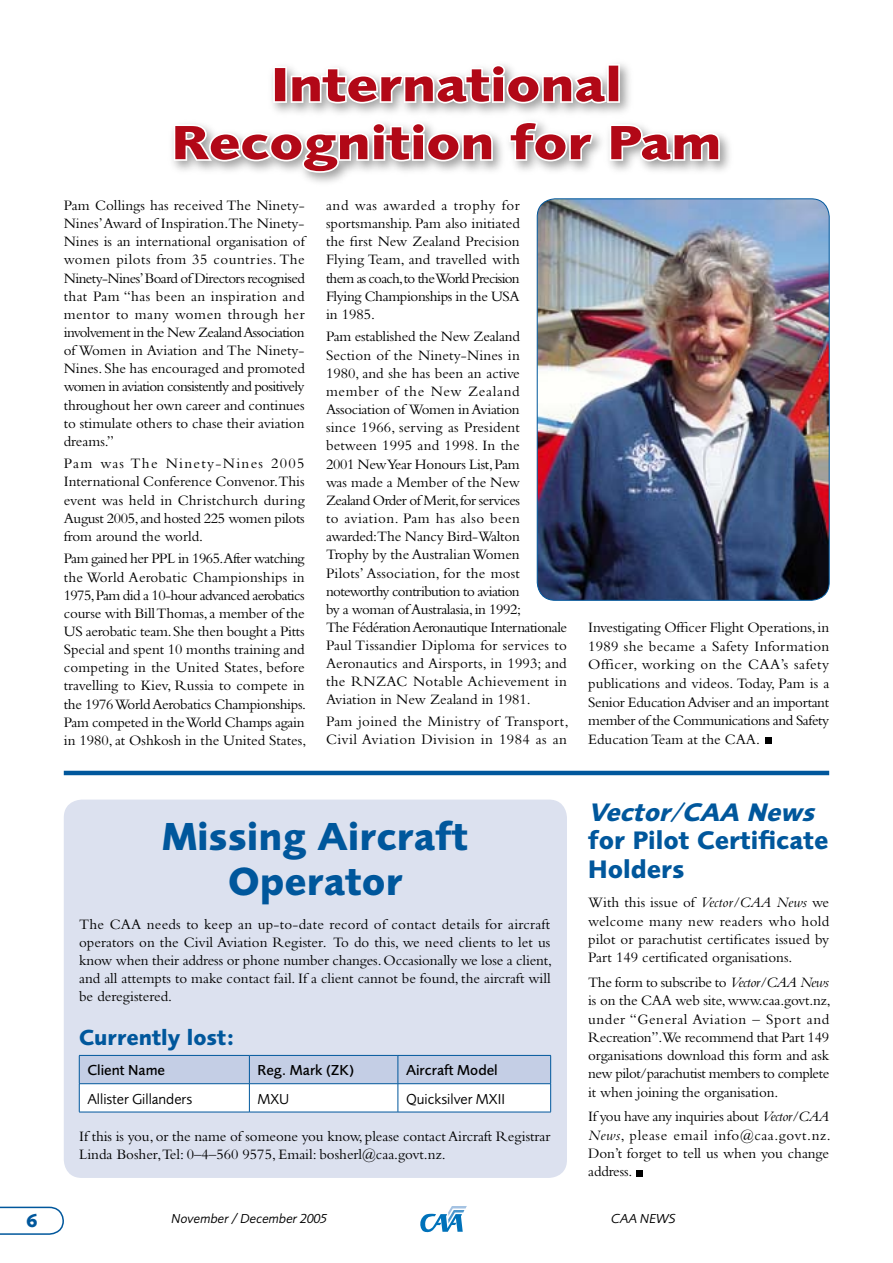
<style>
.page{position:relative;width:893px;height:1263px;background:#fff}
.page>*{position:absolute;margin:0;border:0;box-sizing:border-box;transform-origin:0 0}
.t1{font:700 49.65px/57.9px "Foundry Sans";letter-spacing:-.01em;color:#b20817;text-align:center;scale:1.18 1}
.t2{font:700 40.5px/45px "Foundry Sans";color:#00579c;text-align:center}
.t3{font:700 26.25px/28.5px "Foundry Sans";color:#00579c}
.t4{font:italic 700 26.25px "Foundry Sans";color:#00579c}
.t5{font:700 22.5px "Foundry Sans";color:#00579c}
.t6{font:15px/18.1px "Bembo";color:#000;text-align:justify}
.t7{font:15px/18px "Bembo";letter-spacing:.02em;color:#000}
.t8{font:15px "Foundry Sans";color:#000}
.t9{font:500 15px "Foundry Sans";color:#000}
.t10{font:italic 13.5px "Foundry Sans";color:#000}
.s1{font-style:italic}
</style>
<div class="page">
<div style="left:64px;top:799px;width:503px;height:379px;background:#dce1ef;border-radius:18px"></div>
<img style="left:537px;top:199px;width:292px;height:401px;border-radius:18px">
<svg style="left:172px;top:64px;width:549px;height:162px"></svg>
<svg style="left:79px;top:1055px;width:472px;height:57px;background:#d6dfed"></svg>
<hr style="left:79px;top:1112px;width:170px;height:1px;background:#00579c">
<hr style="left:249px;top:1112px;width:149px;height:1px;background:#00579c">
<hr style="left:398px;top:1112px;width:153px;height:1px;background:#00579c">
<hr style="left:64px;top:771px;width:765px;height:4px;background:#00579c">
<svg style="left:420px;top:1206px;width:47px;height:26px"></svg>
<div style="left:765px;top:737px;width:7px;height:7px;background:#000"></div>
<div style="left:636px;top:1170px;width:7px;height:6px;background:#000"></div>
<svg style="left:0;top:1206px;width:64px;height:29px"></svg>
<h1 class="t1" style="left:171px;top:55px;width:468px">International<br>Recognition for Pam</h1>
<p class="t6" style="left:326px;top:196px;width:195px">and was awarded a trophy for sportsmanship. Pam also initiated the first New Zealand Precision Flying Team, and travelled with them as coach,to the World Precision Flying Championships in the USA in 1985.</p>
<p class="t6" style="left:326px;top:327px;width:243px;text-align:left">Pam established the New Zealand Section of the Ninety-Nines in<br>1980, and she has been an active member of the New Zealand Association of Women in Aviation<br>since 1966, serving as President between 1995 and 1998. In the<br>2001 New Year Honours List, Pam<br>was made a Member of the New Zealand Order of Merit, for services<br>to aviation. Pam has also been awarded:The Nancy Bird-Walton<br>Trophy by the Australian Women<br>Pilots’ Association, for the most noteworthy contribution to aviation<br>by a woman of Australasia, in 1992;<br>The Fédération Aeronautique Internationale Paul Tissandier Diploma for services to Aeronautics and Airsports, in 1993; and the RNZAC Notable Achievement in Aviation in New Zealand in 1981.</p>
<p class="t7" style="left:326px;top:712px;width:244px">Pam joined the Ministry of Transport,<br>Civil Aviation Division in 1984 as an</p>
<p class="t6" style="left:64px;top:196px;width:243px">Pam Collings has received The Ninety-Nines’ Award of Inspiration.The Ninety-Nines is an international organisation of women pilots from 35 countries. The Ninety-Nines’ Board of Directors recognised that Pam “has been an inspiration and mentor to many women through her involvement in the New Zealand Association of Women in Aviation and The Ninety-Nines. She has encouraged and promoted women in aviation consistently and positively throughout her own career and continues to stimulate others to chase their aviation dreams.”</p>
<p class="t6" style="left:64px;top:454px;width:242px">Pam was The Ninety-Nines 2005<br>International Conference Convenor.This event was held in Christchurch during August 2005, and hosted 225 women pilots from around the world.</p>
<p class="t6" style="left:64px;top:549px;width:244px">Pam gained her PPL in 1965.After watching the World Aerobatic Championships in 1975, Pam did a 10-hour advanced aerobatics course with Bill Thomas, a member of the US aerobatic team. She then bought a Pitts Special and spent 10 months training and competing in the United States, before travelling to Kiev, Russia to compete in the 1976 World Aerobatics Championships.<br>Pam competed in the World Champs again in 1980, at Oshkosh in the United States,</p>
<p class="t6" style="left:588px;top:618px;width:243px;line-height:18.8px">Investigating Officer Flight Operations, in 1989 she became a Safety Information Officer, working on the CAA’s safety publications and videos. Today, Pam is a Senior Education Adviser and an important member of the Communications and Safety Education Team at the CAA.</p>
<h2 class="t2" style="left:162px;top:814px;width:307px">Missing Aircraft<br>Operator</h2>
<p class="t6" style="left:79px;top:915px;width:474px">The CAA needs to keep an up-to-date record of contact details for aircraft operators on the Civil Aviation Register. To do this, we need clients to let us know when their address or phone number changes. Occasionally we lose a client, and all attempts to make contact fail. If a client cannot be found, the aircraft will be deregistered.</p>
<h3 class="t5" style="left:79px;top:1024px;width:157px">Currently lost:</h3>
<p class="t9" style="left:87px;top:1061px;width:79px">Client Name</p>
<p class="t9" style="left:257px;top:1061px;width:98px">Reg. Mark (ZK)</p>
<p class="t9" style="left:406px;top:1061px;width:93px">Aircraft Model</p>
<p class="t8" style="left:87px;top:1090px;width:106px">Allister Gillanders</p>
<p class="t8" style="left:257px;top:1090px;width:33px">MXU</p>
<p class="t8" style="left:406px;top:1090px;width:101px">Quicksilver MXII</p>
<p class="t6" style="left:79px;top:1127px;width:473px">If this is you, or the name of someone you know, please contact Aircraft Registrar<br>Linda Bosher,Tel: 0–4–560 9575, Email: bosherl@caa.govt.nz.</p>
<h3 class="t4" style="left:588px;top:797px;width:235px">Vector/CAA News</h3>
<h3 class="t3" style="left:588px;top:826px;width:242px">for Pilot Certificate<br>Holders</h3>
<p class="t6" style="left:588px;top:893px;width:242px">With this issue of <span class="s1">Vector/CAA News</span> we welcome many new readers who hold pilot or parachutist certificates issued by Part 149 certificated organisations.</p>
<p class="t6" style="left:588px;top:973px;width:244px">The form to subscribe to <span class="s1">Vector/CAA News </span>is on the CAA web site, www.caa.govt.nz, under “General Aviation – Sport and Recreation”.We recommend that Part 149 organisations download this form and ask new pilot/parachutist members to complete it when joining the organisation.</p>
<p class="t6" style="left:588px;top:1107px;width:244px">If you have any inquiries about <span class="s1">Vector/CAA News</span>, please email info@caa.govt.nz.<br>Don’t forget to tell us when you change address.</p>
<p class="t10" style="left:172px;top:1211px;width:157px">November / December 2005</p>
<p class="t10" style="left:611px;top:1211px;width:66px">CAA NEWS</p>
</div>
